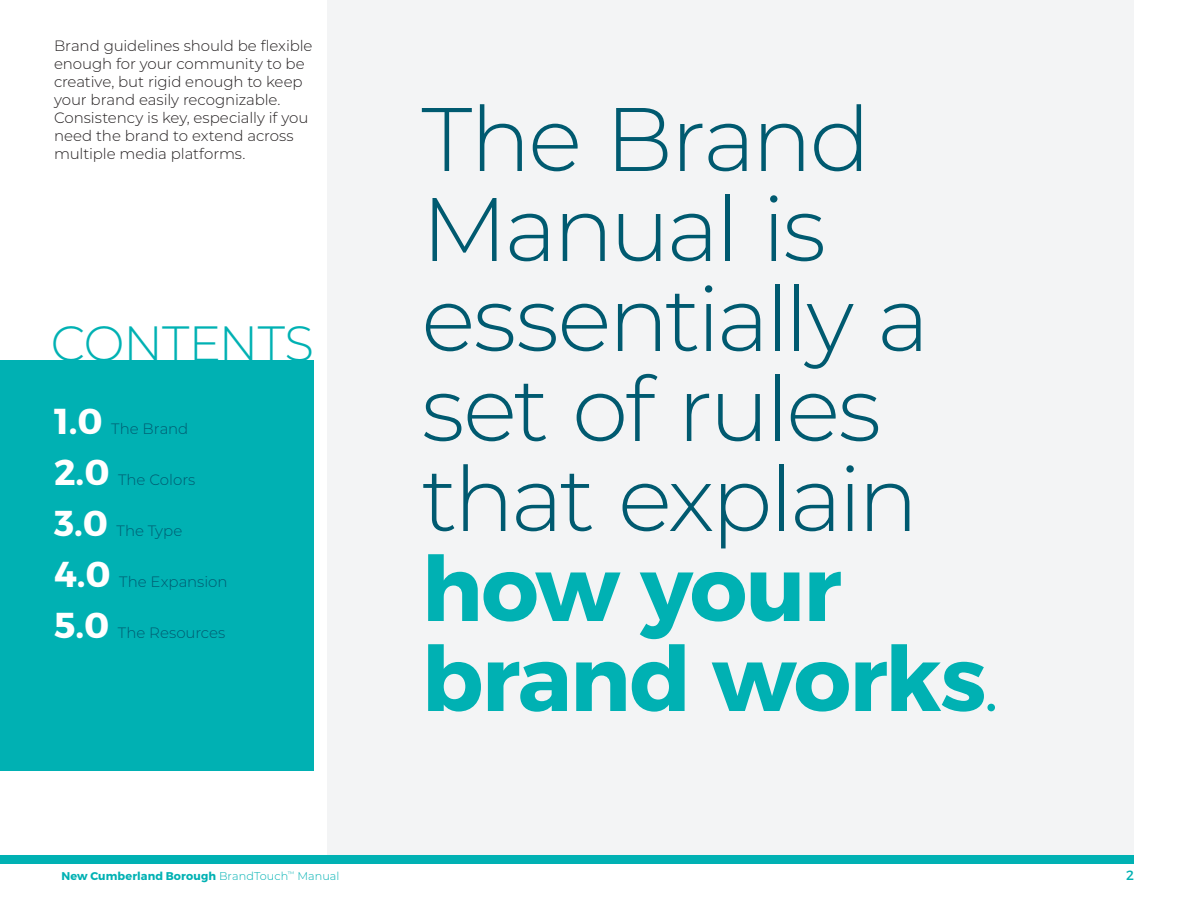
<style>
.page{position:relative;width:1188px;height:918px;background:#fff}
.page>*{position:absolute;margin:0;border:0;box-sizing:border-box;transform-origin:0 0}
.t1{font:300 90px/90px "Montserrat";letter-spacing:-.035em;color:#005a70}
.t2{font:700 90px/90px "Montserrat";letter-spacing:-.02em;color:#00b1b3}
.t3{font:300 49.5px "Montserrat";letter-spacing:-.015em;color:#00b1b3}
.t4{font:700 36px "Montserrat";color:#fff}
.t5{font:300 15px/18px "Montserrat";letter-spacing:-.005em;color:#231f20}
.t6{font:300 15px "Montserrat";letter-spacing:-.005em;color:#005a70}
.t7{font:13.5px "Montserrat";color:#00b1b3}
.t8{font:700 11.25px "Montserrat";letter-spacing:.01em;color:#00b1b3}
.s1{font-weight:300}
</style>
<div class="page">
<div style="left:327px;top:0;width:807px;height:864px;background:#f3f4f5"></div>
<div style="left:0;top:855px;width:1134px;height:9px;background:#00b1b3"></div>
<div style="left:0;top:360px;width:314px;height:411px;background:#00b1b3"></div>
<p class="t5" style="left:54px;top:36px;width:260px">Brand guidelines should be flexible enough for your community to be creative, but rigid enough to keep your brand easily recognizable.<br>Consistency is key, especially if you need the brand to extend across multiple media platforms.</p>
<h2 class="t3" style="left:51px;top:309px;width:264px">CONTENTS</h2>
<h3 class="t4" style="left:54px;top:398px;width:50px">1.0</h3>
<p class="t6" style="left:111px;top:418px;width:79px">The Brand</p>
<h3 class="t4" style="left:54px;top:449px;width:57px">2.0</h3>
<p class="t6" style="left:118px;top:469px;width:79px">The Colors</p>
<h3 class="t4" style="left:54px;top:500px;width:56px">3.0</h3>
<p class="t6" style="left:116px;top:520px;width:68px">The Type</p>
<h3 class="t4" style="left:54px;top:551px;width:58px">4.0</h3>
<p class="t6" style="left:119px;top:571px;width:110px">The Expansion</p>
<h3 class="t4" style="left:54px;top:602px;width:57px">5.0</h3>
<p class="t6" style="left:118px;top:622px;width:109px">The Resources</p>
<h1 class="t1" style="left:422px;top:91px;width:510px">The Brand<br>Manual is essentially a set of rules that explain</h1>
<h1 class="t2" style="left:422px;top:545px;width:580px">how your brand works<span class="s1">.</span></h1>
<p class="t8" style="left:62px;top:869px;width:279px">New Cumberland Borough <span class="s1">BrandTouch</span><sup>™</sup> <span class="s1">Manual</span></p>
<p class="t7" style="left:1126px;top:867px;width:9px">2</p>
</div>
